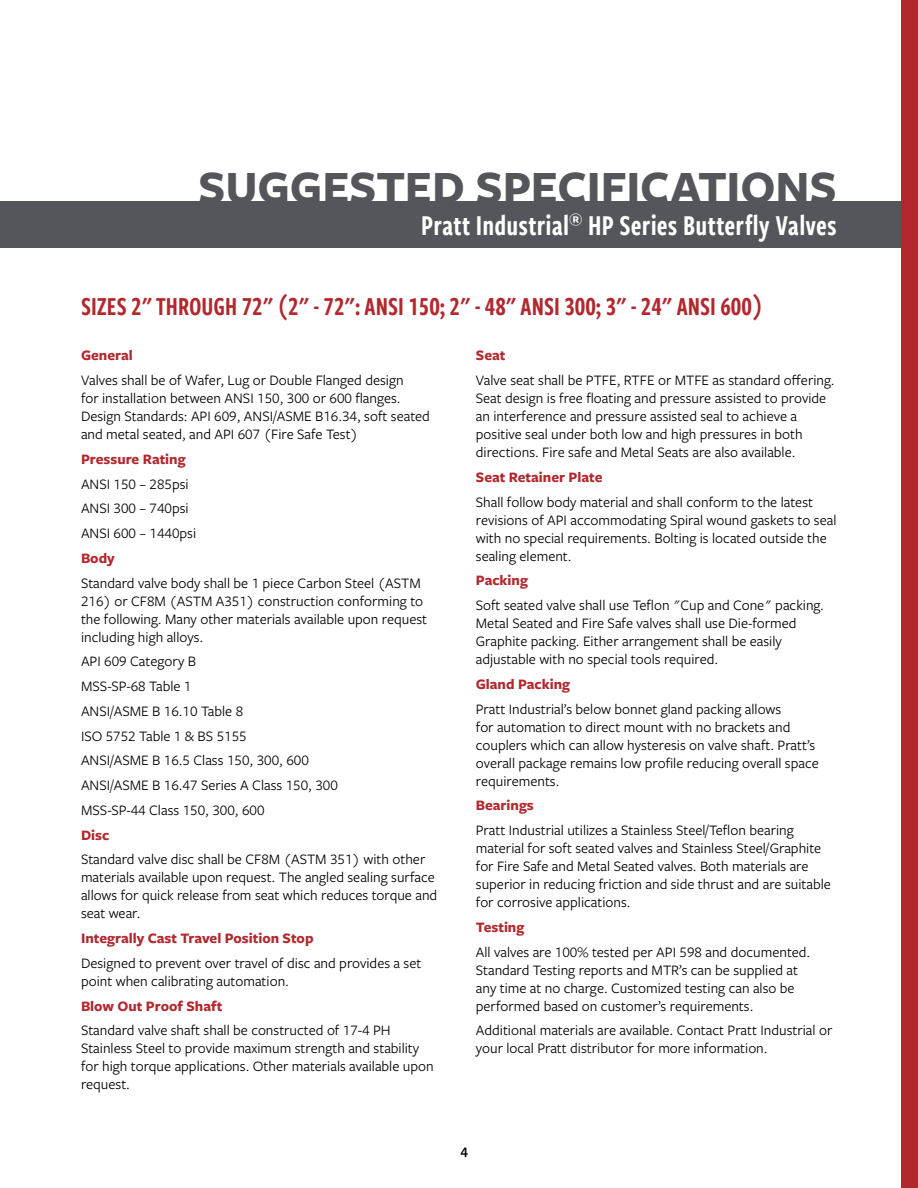
<style>
.page{position:relative;width:918px;height:1188px;background:#fff}
.page>*{position:absolute;margin:0;border:0;box-sizing:border-box;transform-origin:0 0}
.t1{font:700 48px "Freight Sans Pro";color:#54565b}
.t2{font:30px "Freight Sans Cmp Pro Semi";letter-spacing:.005em;color:#fff}
.t3{font:27px "Freight Sans Cmp Pro Semi";color:#b2282e}
.t4{font:15px/18px "Freight Sans Pro";color:#000}
.t5{font:700 15px "Freight Sans Pro";color:#b2282e}
.t6{font:600 15px "Freight Sans Pro";color:#000}
</style>
<div class="page">
<div style="left:0;top:202px;width:918px;height:46px;background:#54565b"></div>
<div style="left:901px;top:0;width:17px;height:1188px;background:#b2282e"></div>
<h1 class="t1" style="left:199px;top:154px;width:640px">SUGGESTED SPECIFICATIONS</h1>
<h2 class="t2" style="left:421px;top:205px;width:417px">Pratt Industrial<sup>®</sup> HP Series Butterfly Valves</h2>
<h3 class="t3" style="left:81px;top:288px;width:683px">SIZES 2" THROUGH 72" (2" - 72": ANSI 150; 2" - 48" ANSI 300; 3" - 24" ANSI 600)</h3>
<p class="t5" style="left:81px;top:345px;width:53px">General</p>
<p class="t4" style="left:81px;top:371px;width:350px">Valves shall be of Wafer, Lug or Double Flanged design<br>for installation between ANSI 150, 300 or 600 flanges.<br>Design Standards: API 609, ANSI/ASME B16.34, soft seated and metal seated, and API 607 (Fire Safe Test)</p>
<p class="t5" style="left:81px;top:449px;width:106px">Pressure Rating</p>
<p class="t4" style="left:81px;top:471px;width:117px;line-height:24.8px">ANSI 150 – 285psi<br>ANSI 300 – 740psi<br>ANSI 600 – 1440psi</p>
<p class="t5" style="left:81px;top:548px;width:35px">Body</p>
<p class="t4" style="left:81px;top:573px;width:348px">Standard valve body shall be 1 piece Carbon Steel (ASTM 216) or CF8M (ASTM A351) construction conforming to the following. Many other materials available upon request including high alloys.</p>
<p class="t4" style="left:81px;top:649px;width:258px;line-height:24.8px">API 609 Category B<br>MSS-SP-68 Table 1<br>ANSI/ASME B 16.10 Table 8<br>ISO 5752 Table 1 &amp; BS 5155<br>ANSI/ASME B 16.5 Class 150, 300, 600<br>ANSI/ASME B 16.47 Series A Class 150, 300<br>MSS-SP-44 Class 150, 300, 600</p>
<p class="t5" style="left:81px;top:824px;width:30px">Disc</p>
<p class="t4" style="left:81px;top:850px;width:358px">Standard valve disc shall be CF8M (ASTM 351) with other materials available upon request. The angled sealing surface allows for quick release from seat which reduces torque and seat wear.</p>
<p class="t5" style="left:81px;top:928px;width:234px">Integrally Cast Travel Position Stop</p>
<p class="t4" style="left:81px;top:953px;width:342px">Designed to prevent over travel of disc and provides a set point when calibrating automation.</p>
<p class="t5" style="left:81px;top:995px;width:143px">Blow Out Proof Shaft</p>
<p class="t4" style="left:81px;top:1021px;width:354px">Standard valve shaft shall be constructed of 17-4 PH Stainless Steel to provide maximum strength and stability for high torque applications. Other materials available upon request.</p>
<p class="t5" style="left:476px;top:345px;width:31px">Seat</p>
<p class="t4" style="left:476px;top:371px;width:360px">Valve seat shall be PTFE, RTFE or MTFE as standard offering.<br>Seat design is free floating and pressure assisted to provide an interference and pressure assisted seal to achieve a positive seal under both low and high pressures in both directions. Fire safe and Metal Seats are also available.</p>
<p class="t5" style="left:476px;top:467px;width:128px">Seat Retainer Plate</p>
<p class="t4" style="left:476px;top:492px;width:362px">Shall follow body material and shall conform to the latest revisions of API accommodating Spiral wound gaskets to seal with no special requirements. Bolting is located outside the sealing element.</p>
<p class="t5" style="left:476px;top:570px;width:54px">Packing</p>
<p class="t4" style="left:476px;top:596px;width:350px">Soft seated valve shall use Teflon "Cup and Cone" packing.<br>Metal Seated and Fire Safe valves shall use Die-formed Graphite packing. Either arrangement shall be easily adjustable with no special tools required.</p>
<p class="t5" style="left:476px;top:674px;width:96px">Gland Packing</p>
<p class="t4" style="left:476px;top:699px;width:344px">Pratt Industrial’s below bonnet gland packing allows<br>for automation to direct mount with no brackets and couplers which can allow hysteresis on valve shaft. Pratt’s overall package remains low profile reducing overall space requirements.</p>
<p class="t5" style="left:476px;top:795px;width:60px">Bearings</p>
<p class="t4" style="left:476px;top:821px;width:356px">Pratt Industrial utilizes a Stainless Steel/Teflon bearing material for soft seated valves and Stainless Steel/Graphite for Fire Safe and Metal Seated valves. Both materials are superior in reducing friction and side thrust and are suitable for corrosive applications.</p>
<p class="t5" style="left:476px;top:917px;width:50px">Testing</p>
<p class="t4" style="left:476px;top:942px;width:336px">All valves are 100% tested per API 598 and documented.<br>Standard Testing reports and MTR’s can be supplied at any time at no charge. Customized testing can also be performed based on customer’s requirements.</p>
<p class="t4" style="left:476px;top:1021px;width:358px">Additional materials are available. Contact Pratt Industrial or your local Pratt distributor for more information.</p>
<p class="t6" style="left:461px;top:1142px;width:9px">4</p>
</div>
